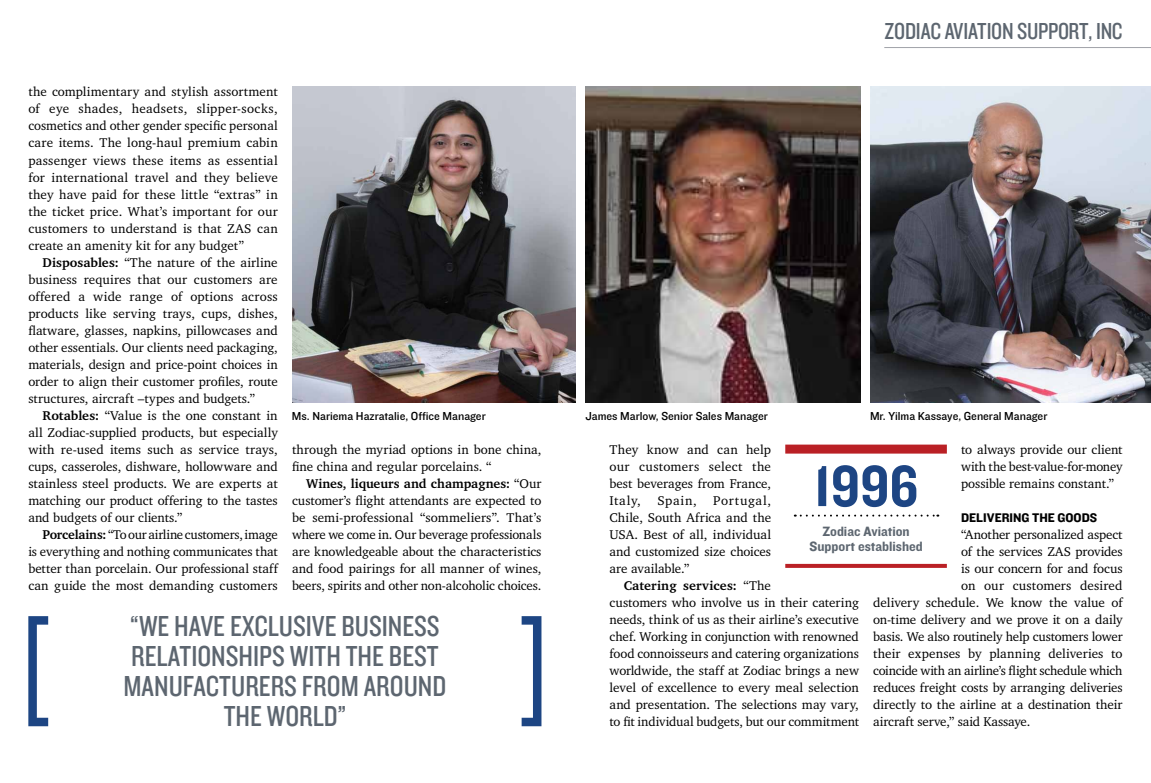
<style>
.page{position:relative;width:1151px;height:783px;background:#fff}
.page>*{position:absolute;margin:0;border:0;box-sizing:border-box;transform-origin:0 0}
.t1{font:60px "Knockout HTF50 Welterweight";color:#1d4583}
.t2{font:30px/30px "Knockout HTF29 Junior Liteweight";color:#5d6670;text-align:center}
.t3{font:24px "Knockout HTF29 Junior Liteweight";letter-spacing:-.01em;color:#5d6670}
.t4{font:14px/15px "Knockout HTF51 Middleweight";color:#5d6670;text-align:center}
.t5{font:13px/17px "Charter IT Cby BT";letter-spacing:-.005em;color:#000;text-align:justify}
.t6{font:13px "Knockout HTF51 Middleweight";color:#000}
.t7{font:12px "Knockout HTF31 Junior Middlewt";color:#000}
.s1{font-weight:700}
</style>
<div class="page">
<img style="left:292px;top:86px;width:283px;height:316px">
<img style="left:585px;top:87px;width:275px;height:315px">
<img style="left:870px;top:87px;width:281px;height:316px">
<svg style="left:28px;top:616px;width:20px;height:110px"></svg>
<svg style="left:522px;top:616px;width:19px;height:110px"></svg>
<hr style="left:884px;top:47px;width:267px;height:1px;background:#a0a2a9">
<div style="left:785px;top:444px;width:162px;height:9px;background:#ba2025"></div>
<svg style="left:795px;top:514px;width:143px;height:2px"></svg>
<svg style="left:785px;top:563px;width:162px;height:4px"></svg>
<h3 class="t3" style="left:884px;top:18px;width:240px">ZODIAC AVIATION SUPPORT, INC</h3>
<p class="t5" style="left:28px;top:83px;width:251px">the complimentary and stylish assortment of eye shades, headsets, slipper-socks, cosmetics and other gender specific personal care items. The long-haul premium cabin passenger views these items as essential for international travel and they believe they have paid for these little “extras” in the ticket price. What’s important for our customers to understand is that ZAS can create an amenity kit for any budget”</p>
<p class="t5" style="left:28px;top:253px;width:251px;text-indent:14px"><span class="s1">Disposables:</span> “The nature of the airline business requires that our customers are offered a wide range of options across products like serving trays, cups, dishes, flatware, glasses, napkins, pillowcases and other essentials. Our clients need packaging, materials, design and price-point choices in order to align their customer profiles, route structures, aircraft –types and budgets.”</p>
<p class="t5" style="left:28px;top:406px;width:251px;text-indent:14px"><span class="s1">Rotables:</span> “Value is the one constant in all Zodiac-supplied products, but especially with re-used items such as service trays, cups, casseroles, dishware, hollowware and stainless steel products. We are experts at matching our product offering to the tastes and budgets of our clients.”</p>
<p class="t5" style="left:28px;top:525px;width:251px;text-indent:14px"><span class="s1">Porcelains:</span> “To our airline customers, image is everything and nothing communicates that better than porcelain. Our professional staff can guide the most demanding customers</p>
<p class="t7" style="left:292px;top:409px;width:195px">Ms. Nariema Hazratalie, Office Manager</p>
<p class="t7" style="left:585px;top:409px;width:184px">James Marlow, Senior Sales Manager</p>
<p class="t7" style="left:870px;top:409px;width:179px">Mr. Yilma Kassaye, General Manager</p>
<p class="t5" style="left:292px;top:440px;width:251px">through the myriad options in bone china, fine china and regular porcelains. “</p>
<p class="t5" style="left:292px;top:474px;width:251px;text-indent:14px"><span class="s1">Wines, liqueurs and champagnes:</span> “Our customer’s flight attendants are expected to be semi-professional “sommeliers”. That’s where we come in. Our beverage professionals are knowledgeable about the characteristics and food pairings for all manner of wines, beers, spirits and other non-alcoholic choices.</p>
<p class="t5" style="left:609px;top:440px;width:163px">They know and can help our customers select the best beverages from France, Italy,</p>
<p class="t5" style="left:961px;top:440px;width:163px">to always provide our client with the best-value-for-money possible remains constant.”</p>
<p class="t6" style="left:961px;top:510px;width:138px">DELIVERING THE GOODS</p>
<p class="t5" style="left:961px;top:525px;width:163px">“Another personalized aspect</p>
<p class="t5" style="left:961px;top:542px;width:163px">of the services ZAS provides</p>
<p class="t5" style="left:961px;top:559px;width:163px">is our concern for and focus</p>
<p class="t5" style="left:961px;top:576px;width:163px">on our customers desired</p>
<p class="t5" style="left:873px;top:593px;width:251px">delivery schedule. We know the value of</p>
<p class="t5" style="left:873px;top:610px;width:251px">on-time delivery and we prove it on a daily</p>
<p class="t5" style="left:873px;top:627px;width:251px">basis. We also routinely help customers lower</p>
<p class="t5" style="left:873px;top:644px;width:251px">their expenses by planning deliveries to</p>
<p class="t5" style="left:873px;top:661px;width:251px">coincide with an airline’s flight schedule which</p>
<p class="t5" style="left:873px;top:678px;width:251px">reduces freight costs by arranging deliveries</p>
<p class="t5" style="left:873px;top:695px;width:251px">directly to the airline at a destination their</p>
<p class="t5" style="left:873px;top:712px;width:159px">aircraft serve,” said Kassaye.</p>
<h1 class="t1" style="left:814px;top:454px;width:106px">1996</h1>
<p class="t4" style="left:809px;top:524px;width:115px">Zodiac Aviation<br>Support established</p>
<p class="t5" style="left:609px;top:491px;width:163px;text-indent:104px">Portugal, Chile, South Africa and the USA. Best of all, individual and customized size choices are available.”</p>
<p class="t5" style="left:609px;top:576px;width:251px;text-align:left;text-indent:14px"><span class="s1">Catering services:</span> “The<br>customers who involve us in their catering needs, think of us as their airline’s executive chef. Working in conjunction with renowned food connoisseurs and catering organizations worldwide, the staff at Zodiac brings a new level of excellence to every meal selection and presentation. The selections may vary, to fit individual budgets, but our commitment</p>
<p class="t5" style="left:657px;top:491px;width:41px">Spain,</p>
<h2 class="t2" style="left:123px;top:612px;width:324px">“WE HAVE EXCLUSIVE BUSINESS<br>RELATIONSHIPS WITH THE BEST<br>MANUFACTURERS FROM AROUND<br>THE WORLD”</h2>
</div>
